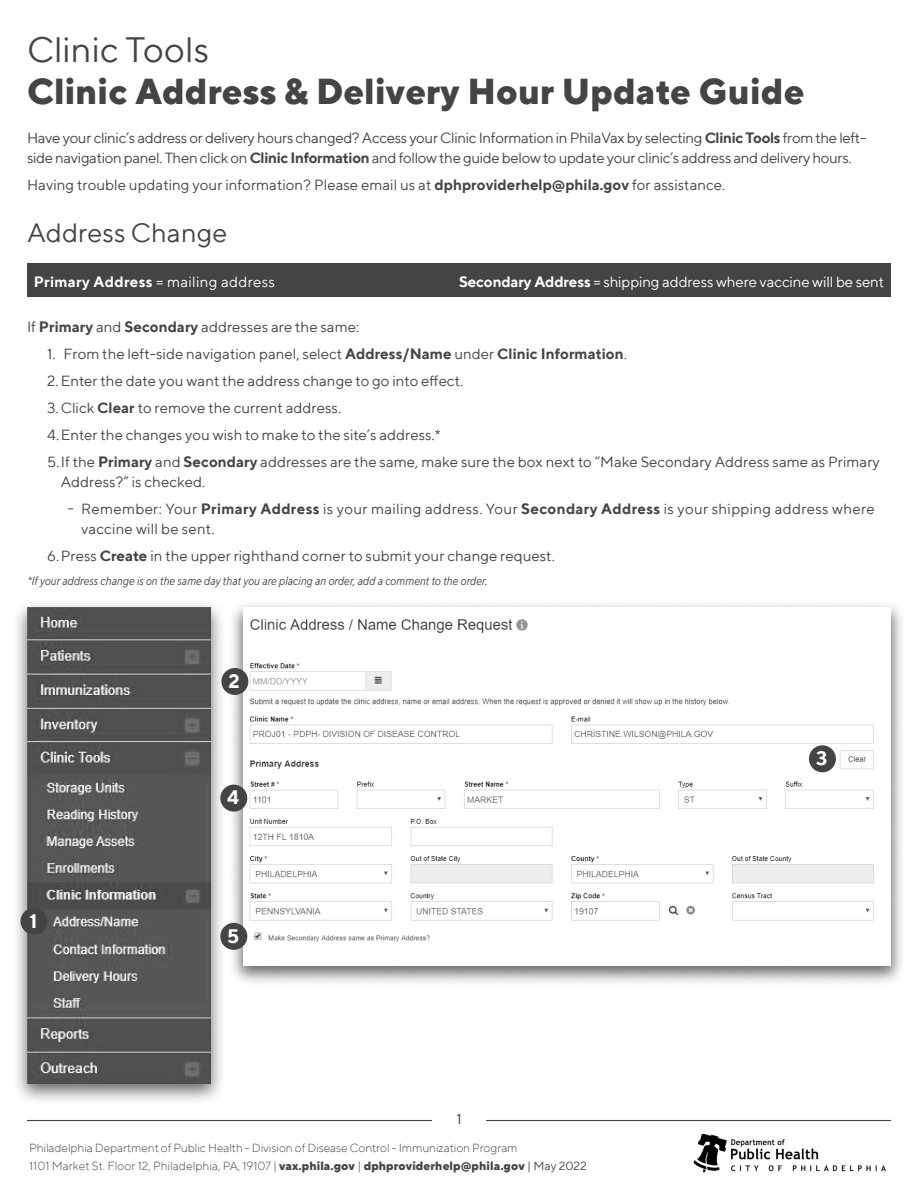
<style>
.page{position:relative;width:918px;height:1188px;background:#fff}
.page>*{position:absolute;margin:0;border:0;box-sizing:border-box;transform-origin:0 0}
.t1{font:800 36px/42px "TT Norms";color:#444}
.t2{font:27px "TT Norms";color:#444}
.t3{font:700 19.5px "TT Norms";color:#fff}
.t4{font:15px/20.2px "TT Norms";color:#444}
.t5{font:15px/20.2px "TT Norms";letter-spacing:-.025em;color:#444}
.t6{font:15px/20.2px "TT Norms";letter-spacing:.02em;color:#444}
.spilt{font:15px "TT Norms";letter-spacing:-.01em;color:#fff}
.spilt-2{font:15px "TT Norms";letter-spacing:.02em;color:#fff}
.t7{font:300 12px/18px "TT Norms";letter-spacing:-.01em;color:#444}
.table_txt{font:italic 12px "TT Norms Std Cond";color:#444}
.s1{font-weight:400}
.s2{font-weight:700}
.s3{font-weight:800}
</style>
<div class="page">
<hr style="left:27px;top:1120px;width:405px;height:1px;background:#444">
<hr style="left:486px;top:1120px;width:405px;height:1px;background:#444">
<img style="left:693px;top:1134px;width:193px;height:39px">
<div style="left:227px;top:599px;width:679px;height:389px;background:#000;opacity:.6"></div>
<img style="left:243px;top:608px;width:648px;height:357px">
<div style="left:12px;top:599px;width:214px;height:507px;background:#000;opacity:.6"></div>
<img style="left:27px;top:608px;width:184px;height:476px">
<div style="left:21px;top:908px;width:27px;height:27px;background:#444;border-radius:50%"></div>
<div style="left:221px;top:668px;width:27px;height:27px;background:#444;border-radius:50%"></div>
<div style="left:809px;top:745px;width:27px;height:27px;background:#444;border-radius:50%"></div>
<div style="left:220px;top:785px;width:27px;height:27px;background:#444;border-radius:50%"></div>
<div style="left:220px;top:923px;width:27px;height:27px;background:#444;border-radius:50%"></div>
<div style="left:27px;top:263px;width:864px;height:34px;background:#444"></div>
<p class="t1" style="left:27px;top:27px;width:779px"><span class="s1">Clinic Tools<br></span>Clinic Address &amp; Delivery Hour Update Guide</p>
<p class="t5" style="left:27px;top:127px;width:841px">Have your clinic’s address or delivery hours changed? Access your Clinic Information in PhilaVax by selecting <span class="s2">Clinic Tools</span> from the left&shy;side navigation panel. Then click on <span class="s2">Clinic Information</span> and follow the guide below to update your clinic’s address and delivery hours.</p>
<p class="t4" style="left:27px;top:174px;width:700px">Having trouble updating your information? Please email us at <span class="s2">dphproviderhelp@phila.gov</span> for assistance.</p>
<p class="t2" style="left:27px;top:216px;width:202px">Address Change</p>
<p class="spilt-2" style="left:34px;top:273px;width:243px"><span class="s2">Primary Address</span> = mailing address</p>
<p class="spilt" style="left:459px;top:273px;width:427px"><span class="s2">Secondary Address</span> = shipping address where vaccine will be sent</p>
<p class="t4" style="left:27px;top:316px;width:334px">If <span class="s2">Primary</span> and <span class="s2">Secondary</span> addresses are the same:</p>
<p class="t4" style="left:47px;top:343px;width:581px">1. From the left-side navigation panel, select <span class="s2">Address/Name</span> under <span class="s2">Clinic Information</span>.</p>
<p class="t4" style="left:47px;top:370px;width:418px">2.Enter the date you want the address change to go into effect.</p>
<p class="t4" style="left:47px;top:397px;width:295px">3.Click <span class="s2">Clear</span> to remove the current address.</p>
<p class="t4" style="left:47px;top:424px;width:395px">4.Enter the changes you wish to make to the site’s address.*</p>
<p class="t4" style="left:61px;top:451px;width:821px;text-indent:-14px">5.If the <span class="s2">Primary</span> and <span class="s2">Secondary</span> addresses are the same, make sure the box next to “Make Secondary Address same as Primary<br>Address?” is checked.</p>
<p class="t6" style="left:81px;top:498px;width:795px">Remember: Your <span class="s2">Primary Address</span> is your mailing address. Your <span class="s2">Secondary Address</span> is your shipping address where vaccine will be sent.</p>
<p class="t4" style="left:47px;top:545px;width:509px">6.Press <span class="s2">Create</span> in the upper righthand corner to submit your change request.</p>
<p class="table_txt" style="left:27px;top:574px;width:462px">*If your address change is on the same day that you are placing an order, add a comment to the order.</p>
<p class="t3" style="left:228px;top:669px;width:13px">2</p>
<p class="t3" style="left:29px;top:908px;width:9px">1</p>
<p class="t3" style="left:227px;top:785px;width:13px">4</p>
<p class="t3" style="left:227px;top:924px;width:14px">5</p>
<p class="t4" style="left:456px;top:1109px;width:7px">1</p>
<p class="t7" style="left:29px;top:1139px;width:559px">Philadelphia Department of Public Health - Division of Disease Control - Immunization Program<br>1101 Market St. Floor 12, Philadelphia, PA, 19107 | <span class="s3">vax.phila.gov</span> | <span class="s3">dphproviderhelp@phila.gov</span> <span class="s1">| May 2022</span></p>
<p class="t3" style="left:816px;top:746px;width:13px">3</p>
</div>
